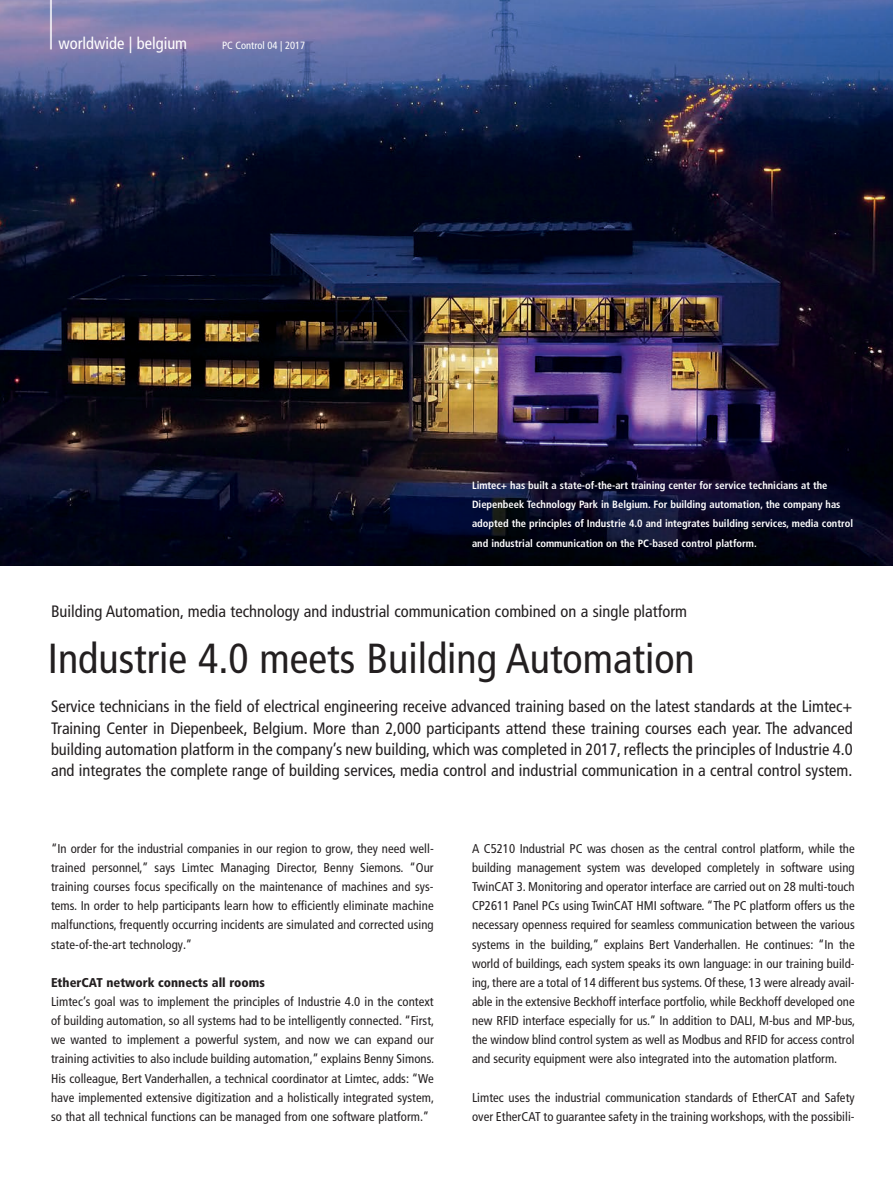
<style>
.page{position:relative;width:893px;height:1191px;background:#fff}
.page>*{position:absolute;margin:0;border:0;box-sizing:border-box;transform-origin:0 0}
.t1{font:300 condensed 61.8px "Frutiger LT Pro";color:#fff;scale:.49 1}
.t2{font:condensed 42px "Frutiger LT Pro";color:#231f20}
.t3{font:condensed 16.5px/21.3px "Frutiger LT Pro";color:#231f20;text-align:justify}
.t4{font:condensed 16.5px "Frutiger LT Pro";color:#fff}
.t5{font:condensed 12.75px/19.2px "Frutiger LT Pro";letter-spacing:.005em;color:#231f20;text-align:justify}
.t6{font:900 condensed 12.75px "Frutiger LT Pro";color:#231f20}
.t7{font:700 condensed 10.5px/19.2px "Frutiger LT Pro";color:#fff}
.t8{font:condensed 10.5px "Frutiger LT Pro";color:#fff}
</style>
<div class="page">
<img style="left:0;top:0;width:893px;height:566px">
<h1 class="t1" style="left:48px;top:-23px;width:15px">|</h1>
<p class="t4" style="left:58px;top:34px;width:130px">worldwide | belgium</p>
<p class="t8" style="left:222px;top:39px;width:85px">PC Control 04 | 2017</p>
<p class="t7" style="left:472px;top:476px;width:383px">Limtec+ has built a state-of-the-art training center for service technicians at the Diepenbeek Technology Park in Belgium. For building automation, the company has adopted the principles of Industrie 4.0 and integrates building services, media control and industrial communication on the PC-based control platform.</p>
<p class="t3" style="left:51px;top:600px;width:638px">Building Automation, media technology and industrial communication combined on a single platform</p>
<h2 class="t2" style="left:48px;top:633px;width:648px">Industrie 4.0 meets Building Automation</h2>
<p class="t3" style="left:51px;top:696px;width:803px">Service technicians in the field of electrical engineering receive advanced training based on the latest standards at the Limtec+ Training Center in Diepenbeek, Belgium. More than 2,000 participants attend these training courses each year. The advanced building automation platform in the company’s new building, which was completed in 2017, reflects the principles of Industrie 4.0 and integrates the complete range of building services, media control and industrial communication in a central control system.</p>
<p class="t5" style="left:51px;top:839px;width:384px">“In order for the industrial companies in our region to grow, they need well&shy;trained personnel,” says Limtec Managing Director, Benny Siemons. “Our training courses focus specifically on the maintenance of machines and sys&shy;tems. In order to help participants learn how to efficiently eliminate machine malfunctions, frequently occurring incidents are simulated and corrected using state-of-the-art technology.”</p>
<p class="t6" style="left:51px;top:974px;width:215px">EtherCAT network connects all rooms</p>
<p class="t5" style="left:51px;top:992px;width:385px">Limtec’s goal was to implement the principles of Industrie 4.0 in the context of building automation, so all systems had to be intelligently connected. “First, we wanted to implement a powerful system, and now we can expand our training activities to also include building automation,” explains Benny Simons.<br>His colleague, Bert Vanderhallen, a technical coordinator at Limtec, adds: “We have implemented extensive digitization and a holistically integrated system, so that all technical functions can be managed from one software platform.”</p>
<p class="t5" style="left:472px;top:839px;width:385px">A C5210 Industrial PC was chosen as the central control platform, while the building management system was developed completely in software using TwinCAT 3. Monitoring and operator interface are carried out on 28 multi-touch CP2611 Panel PCs using TwinCAT HMI software. “The PC platform offers us the necessary openness required for seamless communication between the various systems in the building,” explains Bert Vanderhallen. He continues: “In the world of buildings, each system speaks its own language: in our training build&shy;ing, there are a total of 14 different bus systems. Of these, 13 were already avail&shy;able in the extensive Beckhoff interface portfolio, while Beckhoff developed one new RFID interface especially for us.” In addition to DALI, M-bus and MP-bus, the window blind control system as well as Modbus and RFID for access control and security equipment were also integrated into the automation platform.</p>
<p class="t5" style="left:472px;top:1087px;width:384px">Limtec uses the industrial communication standards of EtherCAT and Safety over EtherCAT to guarantee safety in the training workshops, with the possibili-</p>
</div>
